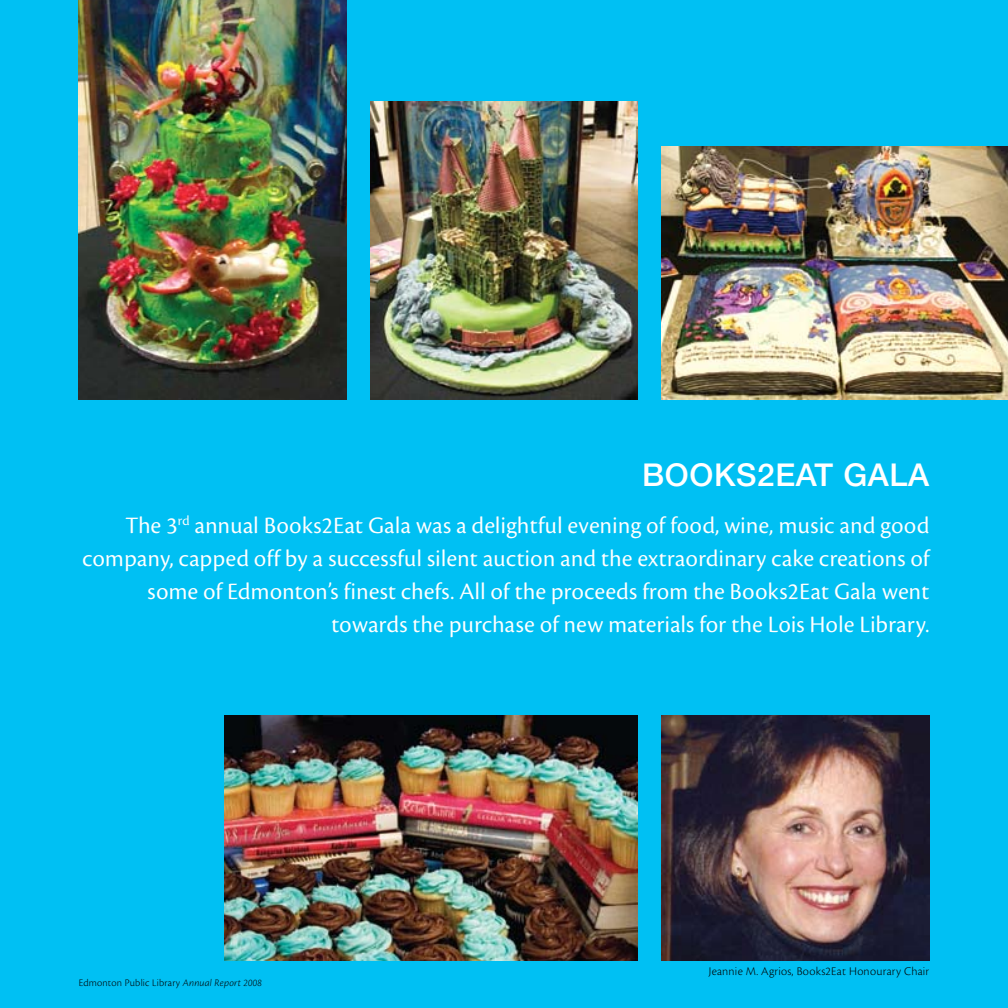
<style>
.page{position:relative;width:1008px;height:1008px;background:#00c0f3}
.page>*{position:absolute;margin:0;border:0;box-sizing:border-box;transform-origin:0 0}
.t1{font:500 31.5px "Helvetica Neue LT Std";letter-spacing:.02em;color:#fff}
.t2{font:24.5px/33.2px "Cronos Pro Disp";letter-spacing:.02em;color:#fff;text-align:right}
.t3{font:300 12.25px "Cronos Pro";letter-spacing:.02em;color:#000}
.t4{font:300 10.5px "Cronos Pro";letter-spacing:.02em;color:#000}
.s1{font-style:italic}
</style>
<div class="page">
<img style="left:224px;top:716px;width:414px;height:245px">
<img style="left:79px;top:0;width:267px;height:400px">
<img style="left:371px;top:101px;width:267px;height:298px">
<img style="left:662px;top:146px;width:346px;height:253px">
<img style="left:662px;top:716px;width:267px;height:245px">
<p class="t1" style="left:642px;top:456px;width:24px">BOO</p>
<p class="t1" style="left:714px;top:456px;width:213px">KS2EAT GALA</p>
<p class="t2" style="left:83px;top:508px;width:848px">The 3<sup>rd</sup> annual Books2Eat Gala was a delightful evening of food, wine, music and good company, capped off by a successful silent auction and the extraordinary cake creations of some of Edmonton’s finest chefs. All of the proceeds from the Books2Eat Gala went towards the purchase of new materials for the Lois Hole Library.</p>
<p class="t4" style="left:79px;top:977px;width:185px">Edmonton Public Library <span class="s1">Annual Report 2008</span></p>
<p class="t3" style="left:709px;top:964px;width:222px">Jeannie M. Agrios, Books2Eat Honourary Chair</p>
</div>
